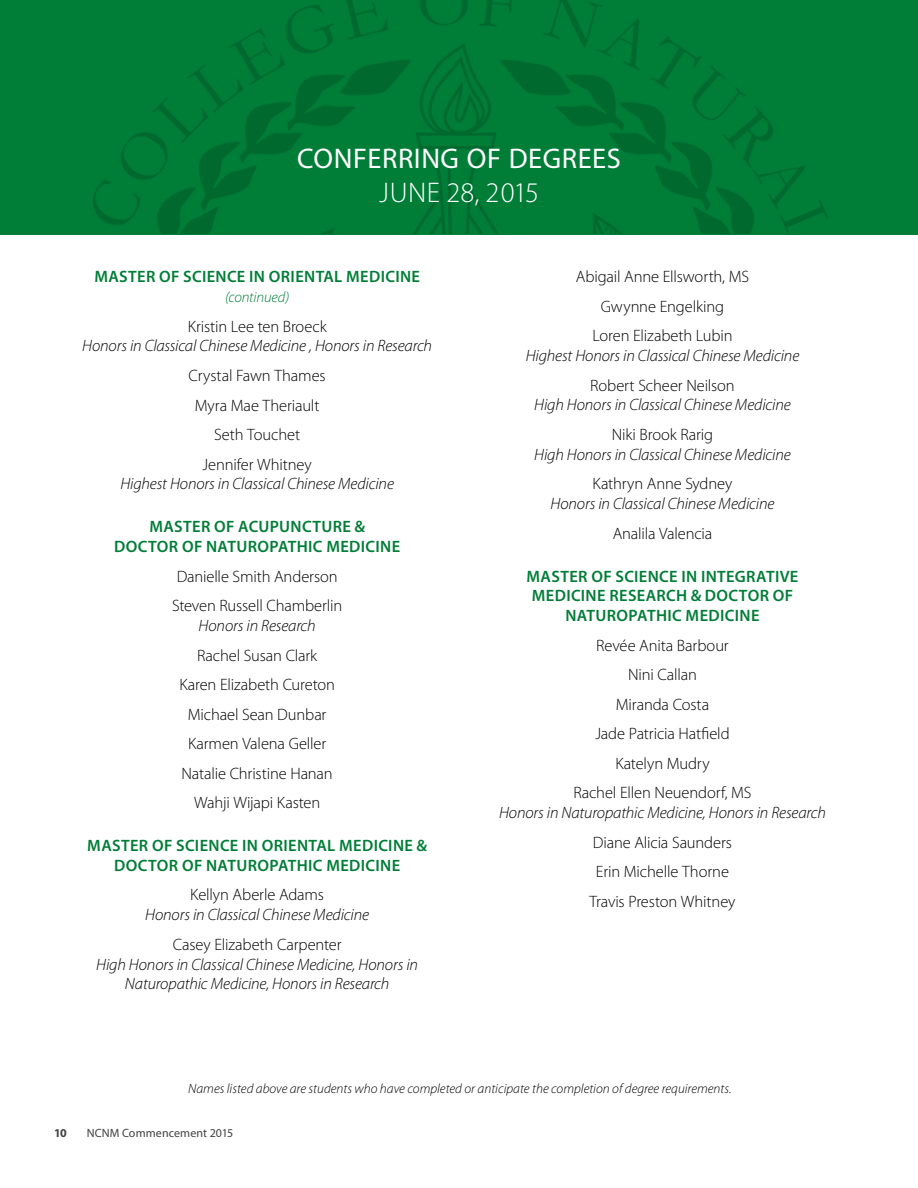
<style>
.page{position:relative;width:918px;height:1188px;background:#fff}
.page>*{position:absolute;margin:0;border:0;box-sizing:border-box;transform-origin:0 0}
.t1{font:28.5px "Myriad Pro";letter-spacing:.02em;color:#fff}
.t2{font:300 28.5px "Myriad Pro";letter-spacing:.02em;color:#fff}
.t3{font:300 16.5px/29.5px "Myriad Pro";letter-spacing:-.01em;color:#000;text-align:center}
.t4{font:italic 300 16.5px/19.8px "Myriad Pro";letter-spacing:-.01em;color:#000;text-align:center}
.t5{font:600 16.5px/19.8px "Myriad Pro";letter-spacing:.02em;color:#007d37;text-align:center}
.t6{font:italic 300 15px "Myriad Pro";letter-spacing:-.01em;color:#007d37}
.t7{font:italic 300 13.5px "Myriad Pro";color:#000}
.t8{font:12px "Myriad Pro";letter-spacing:.01em;color:#414042}
.t9{font:700 12px "Myriad Pro";color:#414042}
</style>
<div class="page">
<div style="left:0;top:0;width:918px;height:235px;background:#007d37"></div>
<h1 class="t1" style="left:297px;top:141px;width:325px">CONFERRING OF DEGREES</h1>
<h1 class="t2" style="left:379px;top:175px;width:161px">JUNE 28, 2015</h1>
<p class="t5" style="left:94px;top:267px;width:327px">MASTER OF SCIENCE IN ORIENTAL MEDICINE</p>
<p class="t6" style="left:225px;top:288px;width:66px">(continued)</p>
<p class="t3" style="left:188px;top:311px;width:140px">Kristin Lee ten Broeck</p>
<p class="t4" style="left:82px;top:336px;width:351px">Honors in Classical Chinese Medicine , Honors in Research</p>
<p class="t3" style="left:189px;top:361px;width:139px">Crystal Fawn Thames<br>Myra Mae Theriault<br>Seth Touchet<br>Jennifer Whitney</p>
<p class="t4" style="left:120px;top:474px;width:275px">Highest Honors in Classical Chinese Medicine</p>
<p class="t5" style="left:114px;top:517px;width:288px">MASTER OF ACUPUNCTURE &amp;<br>DOCTOR OF NATUROPATHIC MEDICINE</p>
<p class="t3" style="left:172px;top:561px;width:172px;text-align:left">Danielle Smith Anderson<br>Steven Russell Chamberlin</p>
<p class="t4" style="left:199px;top:615px;width:119px">Honors in Research</p>
<p class="t3" style="left:179px;top:640px;width:157px">Rachel Susan Clark<br>Karen Elizabeth Cureton<br>Michael Sean Dunbar<br>Karmen Valena Geller<br>Natalie Christine Hanan<br>Wahji Wijapi Kasten</p>
<p class="t5" style="left:87px;top:835px;width:341px">MASTER OF SCIENCE IN ORIENTAL MEDICINE &amp;<br>DOCTOR OF NATUROPATHIC MEDICINE</p>
<p class="t3" style="left:190px;top:880px;width:135px">Kellyn Aberle Adams</p>
<p class="t4" style="left:145px;top:905px;width:225px">Honors in Classical Chinese Medicine</p>
<p class="t3" style="left:173px;top:929px;width:170px">Casey Elizabeth Carpenter</p>
<p class="t4" style="left:96px;top:954px;width:323px">High Honors in Classical Chinese Medicine, Honors in<br>Naturopathic Medicine, Honors in Research</p>
<p class="t3" style="left:576px;top:262px;width:175px">Abigail Anne Ellsworth, MS<br>Gwynne Engelking<br>Loren Elizabeth Lubin</p>
<p class="t4" style="left:526px;top:346px;width:275px">Highest Honors in Classical Chinese Medicine</p>
<p class="t3" style="left:590px;top:370px;width:146px">Robert Scheer Neilson</p>
<p class="t4" style="left:534px;top:395px;width:258px">High Honors in Classical Chinese Medicine</p>
<p class="t3" style="left:612px;top:420px;width:103px">Niki Brook Rarig</p>
<p class="t4" style="left:534px;top:444px;width:258px">High Honors in Classical Chinese Medicine</p>
<p class="t3" style="left:593px;top:469px;width:141px">Kathryn Anne Sydney</p>
<p class="t4" style="left:551px;top:494px;width:225px">Honors in Classical Chinese Medicine</p>
<p class="t3" style="left:613px;top:518px;width:101px">Analila Valencia</p>
<p class="t5" style="left:527px;top:566px;width:273px">MASTER OF SCIENCE IN INTEGRATIVE<br>MEDICINE RESEARCH &amp; DOCTOR OF<br>NATUROPATHIC MEDICINE</p>
<p class="t3" style="left:573px;top:630px;width:180px">Revée Anita Barbour<br>Nini Callan<br>Miranda Costa<br>Jade Patricia Hatfield<br>Katelyn Mudry<br>Rachel Ellen Neuendorf, MS</p>
<p class="t4" style="left:499px;top:803px;width:328px">Honors in Naturopathic Medicine, Honors in Research</p>
<p class="t3" style="left:590px;top:827px;width:147px">Diane Alicia Saunders<br>Erin Michelle Thorne<br>Travis Preston Whitney</p>
<p class="t7" style="left:188px;top:1081px;width:545px">Names listed above are students who have completed or anticipate the completion of degree requirements.</p>
<p class="t9" style="left:54px;top:1125px;width:14px">10</p>
<p class="t8" style="left:87px;top:1125px;width:148px">NCNM Commencement 2015</p>
</div>
